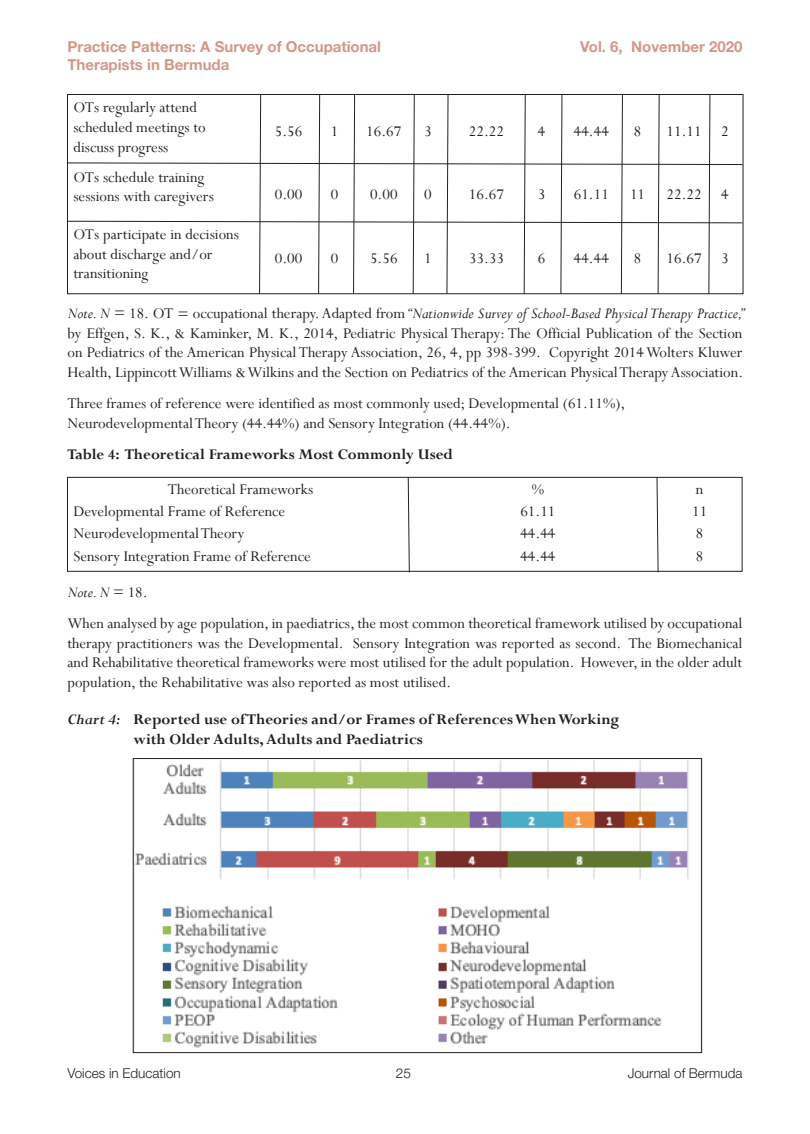
<style>
.page{position:relative;width:810px;height:1134px;background:#fff}
.page>*{position:absolute;margin:0;border:0;box-sizing:border-box;transform-origin:0 0}
.t1{font:16.5px/19.5px "Perpetua";color:#231f20}
.t2{font:700 16.5px/19.5px "Perpetua";color:#231f20}
.t3{font:italic 16.5px "Perpetua";color:#231f20}
.t4{font:700 15px "Helvetica Neue LT Pro";color:#d4968a}
.t5{font:300 13.5px "Helvetica Neue LT Pro";color:#231f20}
.s1{font-style:italic}
.s2{font-style:normal}
</style>
<div class="page">
<svg style="left:67px;top:94px;width:676px;height:201px"></svg>
<div style="left:67px;top:477px;width:675px;height:95px;border:1px solid #231f20"></div>
<svg style="left:407px;top:477px;width:3px;height:96px"></svg>
<svg style="left:656px;top:477px;width:3px;height:96px"></svg>
<img style="left:135px;top:760px;width:554px;height:288px">
<div style="left:133px;top:758px;width:569px;height:295px;border:1px solid #231f20"></div>
<p class="t4" style="left:68px;top:38px;width:315px">Practice Patterns: A Survey of Occupational</p>
<p class="t4" style="left:580px;top:38px;width:164px">Vol. 6, November 2020</p>
<p class="t4" style="left:68px;top:56px;width:163px">Therapists in Bermuda</p>
<p class="t1" style="left:74px;top:98px;width:134px">OTs regularly attend scheduled meetings to discuss progress</p>
<p class="t1" style="left:275px;top:121px;width:29px">5.56</p>
<p class="t1" style="left:331px;top:121px;width:9px">1</p>
<p class="t1" style="left:366px;top:121px;width:37px">16.67</p>
<p class="t1" style="left:424px;top:121px;width:9px">3</p>
<p class="t1" style="left:469px;top:121px;width:37px">22.22</p>
<p class="t1" style="left:538px;top:121px;width:9px">4</p>
<p class="t1" style="left:574px;top:121px;width:37px">44.44</p>
<p class="t1" style="left:634px;top:121px;width:9px">8</p>
<p class="t1" style="left:667px;top:121px;width:37px">11.11</p>
<p class="t1" style="left:721px;top:121px;width:9px">2</p>
<p class="t1" style="left:74px;top:167px;width:142px">OTs schedule training sessions with caregivers</p>
<p class="t1" style="left:74px;top:224px;width:167px">OTs participate in decisions about discharge and/or transitioning</p>
<p class="t1" style="left:275px;top:184px;width:29px">0.00</p>
<p class="t1" style="left:331px;top:184px;width:9px">0</p>
<p class="t1" style="left:370px;top:184px;width:29px">0.00</p>
<p class="t1" style="left:424px;top:184px;width:9px">0</p>
<p class="t1" style="left:469px;top:184px;width:37px">16.67</p>
<p class="t1" style="left:538px;top:184px;width:9px">3</p>
<p class="t1" style="left:574px;top:184px;width:37px">61.11</p>
<p class="t1" style="left:630px;top:184px;width:17px">11</p>
<p class="t1" style="left:667px;top:184px;width:37px">22.22</p>
<p class="t1" style="left:721px;top:184px;width:9px">4</p>
<p class="t1" style="left:275px;top:248px;width:29px">0.00</p>
<p class="t1" style="left:331px;top:248px;width:9px">0</p>
<p class="t1" style="left:370px;top:248px;width:29px">5.56</p>
<p class="t1" style="left:424px;top:248px;width:9px">1</p>
<p class="t1" style="left:469px;top:248px;width:37px">33.33</p>
<p class="t1" style="left:538px;top:248px;width:9px">6</p>
<p class="t1" style="left:574px;top:248px;width:37px">44.44</p>
<p class="t1" style="left:634px;top:248px;width:9px">8</p>
<p class="t1" style="left:667px;top:248px;width:37px">16.67</p>
<p class="t1" style="left:721px;top:248px;width:9px">3</p>
<p class="t1" style="left:68px;top:303px;width:678px;text-align:justify"><span class="s1">Note. N</span> = 18. OT <span class="s1">=</span> occupational therapy. Adapted from <span class="s1">“Nationwide Survey of School-Based Physical Therapy Practice,” </span>by Effgen, S. K., &amp; Kaminker, M. K., 2014, Pediatric Physical Therapy: The Official Publication of the Section on Pediatrics of the American Physical Therapy Association, 26, 4, pp 398-399. Copyright 2014 Wolters Kluwer Health, Lippincott Williams &amp; Wilkins and the Section on Pediatrics of the American Physical Therapy Association.</p>
<p class="t1" style="left:68px;top:393px;width:559px">Three frames of reference were identified as most commonly used; Developmental (61.11%),<br>Neurodevelopmental Theory (44.44%) and Sensory Integration (44.44%).</p>
<p class="t2" style="left:68px;top:444px;width:387px">Table 4: Theoretical Frameworks Most Commonly Used</p>
<p class="t1" style="left:168px;top:479px;width:147px">Theoretical Frameworks</p>
<p class="t1" style="left:532px;top:479px;width:14px">%</p>
<p class="t1" style="left:696px;top:479px;width:9px">n</p>
<p class="t1" style="left:74px;top:501px;width:213px">Developmental Frame of Reference</p>
<p class="t1" style="left:520px;top:501px;width:37px">61.11</p>
<p class="t1" style="left:692px;top:501px;width:17px">11</p>
<p class="t1" style="left:74px;top:523px;width:172px">Neurodevelopmental Theory</p>
<p class="t1" style="left:520px;top:523px;width:37px">44.44</p>
<p class="t1" style="left:696px;top:523px;width:9px">8</p>
<p class="t1" style="left:74px;top:546px;width:239px">Sensory Integration Frame of Reference</p>
<p class="t1" style="left:520px;top:546px;width:37px">44.44</p>
<p class="t1" style="left:696px;top:546px;width:9px">8</p>
<p class="t3" style="left:68px;top:582px;width:82px">Note. N <span class="s2">= 18.</span></p>
<p class="t1" style="left:68px;top:614px;width:677px;text-align:justify">When analysed by age population, in paediatrics, the most common theoretical framework utilised by occupational therapy practitioners was the Developmental. Sensory Integration was reported as second. The Biomechanical and Rehabilitative theoretical frameworks were most utilised for the adult population. However, in the older adult population, the Rehabilitative was also reported as most utilised.</p>
<p class="t2" style="left:134px;top:710px;width:487px;text-indent:-66px"><span class="s1">Chart 4:</span> Reported use of Theories and/or Frames of References When Working with Older Adults, Adults and Paediatrics</p>
<p class="t5" style="left:68px;top:1065px;width:115px">Voices in Education</p>
<p class="t5" style="left:396px;top:1065px;width:17px">25</p>
<p class="t5" style="left:628px;top:1065px;width:116px">Journal of Bermuda</p>
</div>
